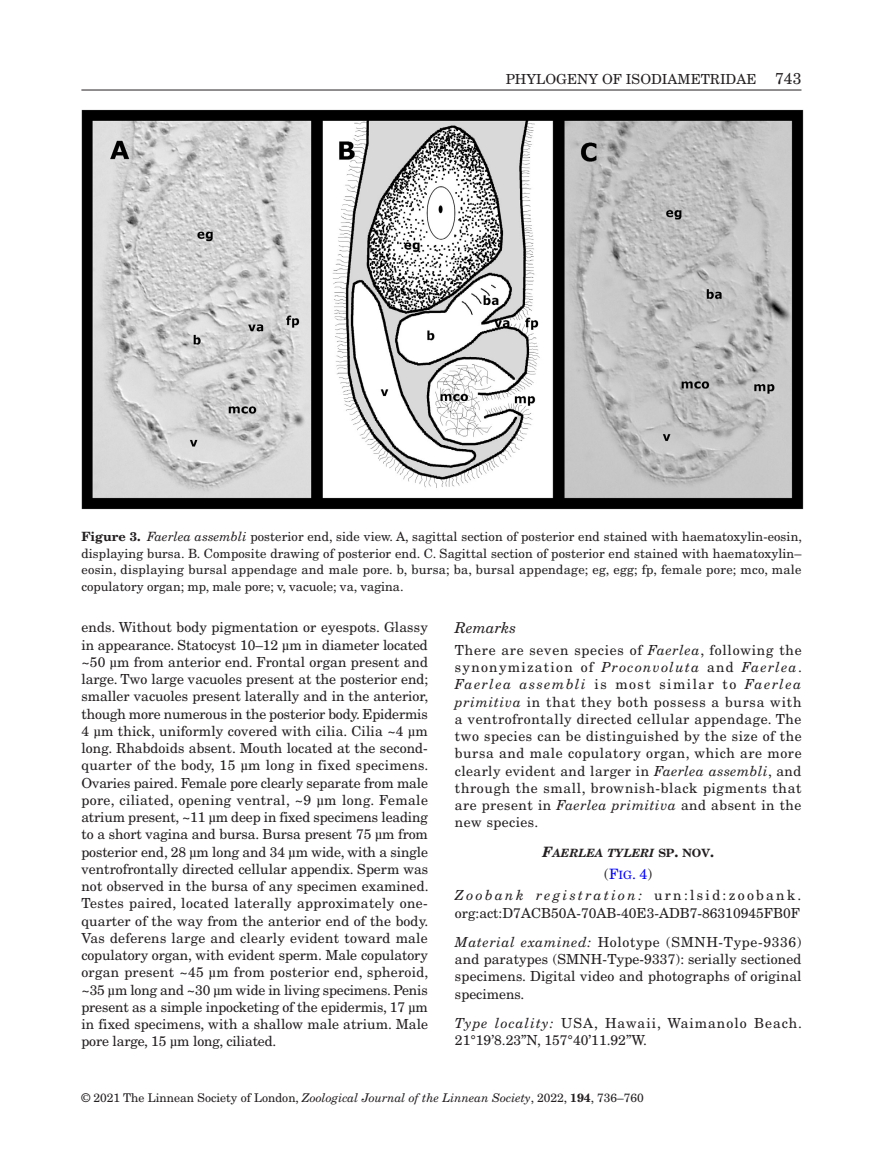
<style>
.page{position:relative;width:893px;height:1174px;background:#fff}
.page>*{position:absolute;margin:0;border:0;box-sizing:border-box;transform-origin:0 0}
.t1{font:italic 15px "New Century Schlbk";color:#231f20}
.t2{font:14.25px "New Century Schlbk Roman SC800";color:#00f}
.t3{font:13.8px/17.2px "New Century Schlbk";letter-spacing:.005em;color:#231f20;text-align:justify}
.t4{font:13.8px/17.2px "New Century Schlbk";letter-spacing:.07em;color:#231f20}
.t5{font:12.75px/16.5px "New Century Schlbk";color:#231f20;text-align:justify}
.t6{font:12px "New Century Schlbk";color:#231f20}
.t7{font:11.4px "New Century Schlbk Bold Italic SC800";color:#231f20}
.s1{font-size:15.75px}
.s2{font-weight:700}
.s3{font-style:italic}
.s4{font-family:"Gandhari Unicode"}
.s5{font-size:14.25px}
.s6{font-family:"New Century Schlbk Bold SC800"}
.s7{font-family:"New Century Schlbk Bold SC800";font-size:14.25px}
.s8{color:#231f20}
.s9{font-size:11.4px}
</style>
<div class="page">
<hr style="left:81px;top:90px;width:720px;height:1px;background:#231f20">
<img style="left:81px;top:110px;width:722px;height:400px">
<p class="t3" style="left:506px;top:70px;width:297px">PHYLOGENY OF ISODIAMETRIDAE <span class="s1">743</span></p>
<p class="t5" style="left:81px;top:528px;width:722px"><span class="s2">Figure 3.</span> <span class="s3">Faerlea assembli</span> posterior end, side view. A, sagittal section of posterior end stained with haematoxylin-eosin, displaying bursa. B. Composite drawing of posterior end. C. Sagittal section of posterior end stained with haematoxylin– eosin, displaying bursal appendage and male pore. b, bursa; ba, bursal appendage; eg, egg; fp, female pore; mco, male copulatory organ; mp, male pore; v, vacuole; va, vagina.</p>
<p class="t3" style="left:81px;top:619px;width:349px">ends. Without body pigmentation or eyespots. Glassy in appearance. Statocyst 10–12 <span class="s4">µ</span>m in diameter located ~50 <span class="s4">µ</span>m from anterior end. Frontal organ present and large. Two large vacuoles present at the posterior end; smaller vacuoles present laterally and in the anterior, though more numerous in the posterior body. Epidermis 4 <span class="s4">µ</span>m thick, uniformly covered with cilia. Cilia ~4 <span class="s4">µ</span>m long. Rhabdoids absent. Mouth located at the second&shy;quarter of the body, 15 <span class="s4">µ</span>m long in fixed specimens.<br>Ovaries paired. Female pore clearly separate from male pore, ciliated, opening ventral, ~9 <span class="s4">µ</span>m long. Female atrium present, ~11 <span class="s4">µ</span>m deep in fixed specimens leading to a short vagina and bursa. Bursa present 75 <span class="s4">µ</span>m from posterior end, 28 <span class="s4">µ</span>m long and 34 <span class="s4">µ</span>m wide, with a single ventrofrontally directed cellular appendix. Sperm was not observed in the bursa of any specimen examined.<br>Testes paired, located laterally approximately one&shy;quarter of the way from the anterior end of the body.<br>Vas deferens large and clearly evident toward male copulatory organ, with evident sperm. Male copulatory organ present ~45 <span class="s4">µ</span>m from posterior end, spheroid, ~35 <span class="s4">µ</span>m long and ~30 <span class="s4">µ</span>m wide in living specimens. Penis present as a simple inpocketing of the epidermis, 17 <span class="s4">µ</span>m in fixed specimens, with a shallow male atrium. Male pore large, 15 <span class="s4">µ</span>m long, ciliated.</p>
<p class="t1" style="left:455px;top:619px;width:63px">Remarks</p>
<p class="t3" style="left:455px;top:641px;width:349px">There are seven species of <span class="s3">Faerlea</span>, following the synonymization of <span class="s3">Proconvoluta</span> and <span class="s3">Faerlea</span>.<br><span class="s3">Faerlea assembli</span> is most similar to <span class="s3">Faerlea primitiva</span> in that they both possess a bursa with a ventrofrontally directed cellular appendage. The two species can be distinguished by the size of the bursa and male copulatory organ, which are more clearly evident and larger in <span class="s3">Faerlea assembli</span>, and through the small, brownish-black pigments that are present in <span class="s3">Faerlea primitiva</span> and absent in the new species.</p>
<p class="t7" style="left:542px;top:845px;width:173px"><span class="s5">F</span>AERLEA TYLERI <span class="s6">SP</span><span class="s7">.</span> <span class="s6">NOV</span><span class="s7">.</span></p>
<p class="t2" style="left:604px;top:864px;width:49px"><span class="s8">(</span>F<span class="s9">ig</span>. 4<span class="s8">)</span></p>
<p class="t3" style="left:455px;top:886px;width:348px"><span class="s3">Zoobank registration:</span> urn:lsid:zoobank. org:act:D7ACB50A-70AB-40E3-ADB7-86310945FB0F</p>
<p class="t3" style="left:455px;top:933px;width:348px"><span class="s3">Material examined:</span> Holotype (SMNH-Type-9336) and paratypes (SMNH-Type-9337): serially sectioned specimens. Digital video and photographs of original specimens.</p>
<p class="t4" style="left:455px;top:1014px;width:349px"><span class="s3">Type locality:</span> USA, Hawaii, Waimanolo Beach.<br>21°19’8.23”N, 157°40’11.92”W.</p>
<p class="t6" style="left:81px;top:1090px;width:564px">© 2021 The Linnean Society of London, <span class="s3">Zoological Journal of the Linnean Society</span>, 2022, <span class="s2">194</span>, 736–760</p>
</div>
